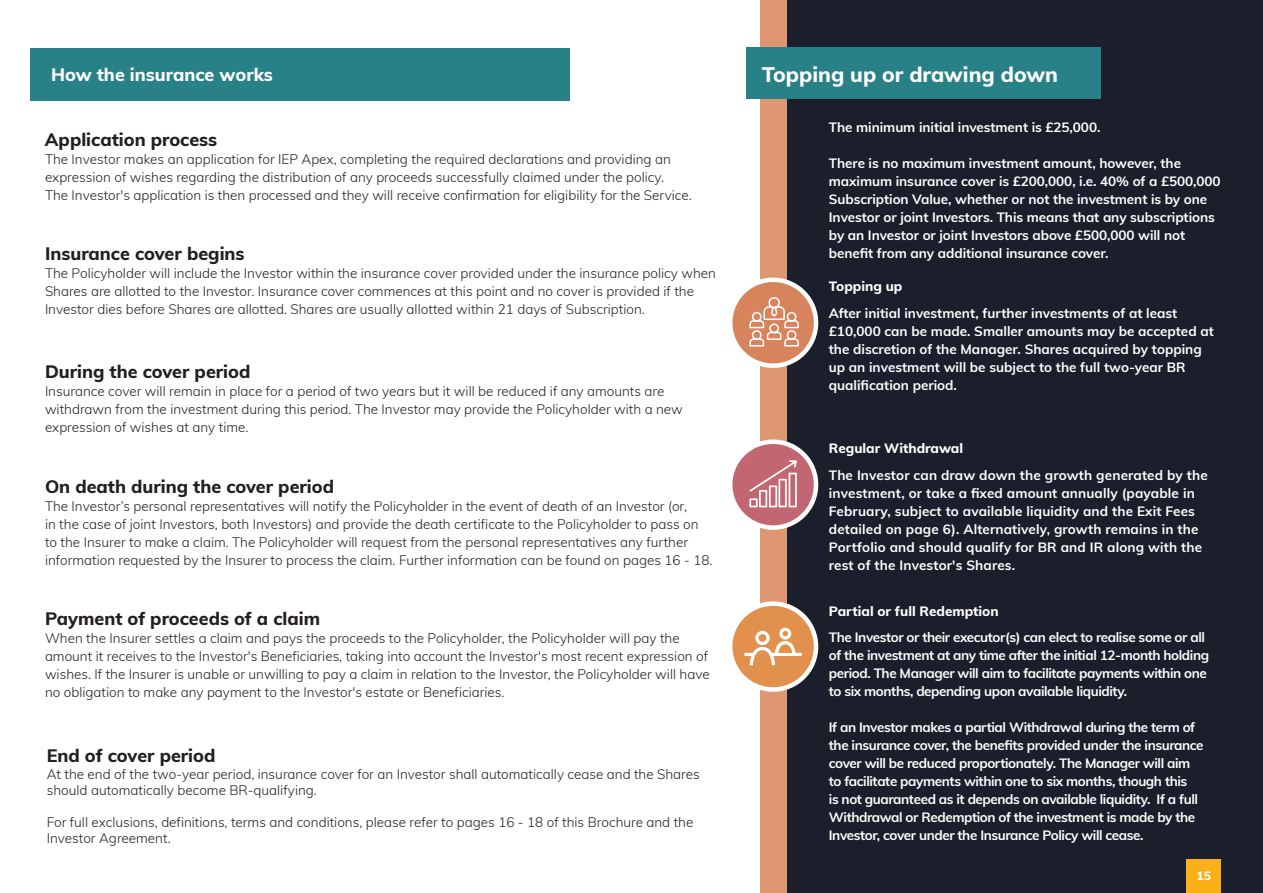
<style>
.page{position:relative;width:1263px;height:893px;background:#fff}
.page>*{position:absolute;margin:0;border:0;box-sizing:border-box;transform-origin:0 0}
.t1{font:800 21px "Muli";color:#fff}
.Heading_2{font:800 18px "Muli";color:#231f20}
.Heading_2-2{font:800 18px "Muli";color:#fff}
.Heading_2-3{font:300 13.5px/18px "Muli";color:#231f20}
.t2{font:700 13.5px/18px "Muli";letter-spacing:-.005em;color:#fff}
.t3{font:700 13.5px/18px "Muli";letter-spacing:-.03em;color:#fff}
.t4{font:800 13.5px "Muli";color:#fff}
.t5{font:800 12px "Muli";color:#fff}
</style>
<div class="page">
<div style="left:776px;top:0;width:487px;height:893px;background:#1a1f2b"></div>
<div style="left:760px;top:0;width:26px;height:893px;background:#de9770"></div>
<svg style="left:732px;top:436px;width:87px;height:98px"></svg>
<svg style="left:732px;top:597px;width:87px;height:99px"></svg>
<div style="left:746px;top:48px;width:355px;height:51px;background:#278186"></div>
<svg style="left:732px;top:274px;width:87px;height:98px"></svg>
<div style="left:30px;top:48px;width:540px;height:53px;background:#278186"></div>
<div style="left:1186px;top:859px;width:35px;height:34px;background:#fbb017"></div>
<p class="Heading_2-2" style="left:51px;top:61px;width:223px">How the insurance works</p>
<p class="Heading_2" style="left:45px;top:127px;width:174px">Application process</p>
<p class="Heading_2-3" style="left:45px;top:150px;width:648px">The Investor makes an application for IEP Apex, completing the required declarations and providing an expression of wishes regarding the distribution of any proceeds successfully claimed under the policy.<br>The Investor's application is then processed and they will receive confirmation for eligibility for the Service.</p>
<p class="Heading_2" style="left:45px;top:240px;width:201px">Insurance cover begins</p>
<p class="Heading_2-3" style="left:45px;top:263px;width:672px">The Policyholder will include the Investor within the insurance cover provided under the insurance policy when<br>Shares are allotted to the Investor. Insurance cover commences at this point and no cover is provided if the<br>Investor dies before Shares are allotted. Shares are usually allotted within 21 days of Subscription.</p>
<p class="Heading_2" style="left:45px;top:359px;width:207px">During the cover period</p>
<p class="Heading_2-3" style="left:45px;top:382px;width:639px">Insurance cover will remain in place for a period of two years but it will be reduced if any amounts are withdrawn from the investment during this period. The Investor may provide the Policyholder with a new expression of wishes at any time.</p>
<p class="Heading_2" style="left:45px;top:473px;width:291px">On death during the cover period</p>
<p class="Heading_2-3" style="left:45px;top:496px;width:669px">The Investor’s personal representatives will notify the Policyholder in the event of death of an Investor (or,<br>in the case of joint Investors, both Investors) and provide the death certificate to the Policyholder to pass on to the Insurer to make a claim. The Policyholder will request from the personal representatives any further information requested by the Insurer to process the claim. Further information can be found on pages 16 - 18.</p>
<p class="Heading_2" style="left:45px;top:605px;width:277px">Payment of proceeds of a claim</p>
<p class="Heading_2-3" style="left:45px;top:628px;width:666px">When the Insurer settles a claim and pays the proceeds to the Policyholder, the Policyholder will pay the amount it receives to the Investor's Beneficiaries, taking into account the Investor's most recent expression of wishes. If the Insurer is unable or unwilling to pay a claim in relation to the Investor, the Policyholder will have no obligation to make any payment to the Investor's estate or Beneficiaries.</p>
<p class="Heading_2" style="left:47px;top:743px;width:170px">End of cover period</p>
<p class="Heading_2-3" style="left:47px;top:765px;width:655px;line-height:16.2px">At the end of the two-year period, insurance cover for an Investor shall automatically cease and the Shares should automatically become BR-qualifying.</p>
<p class="Heading_2-3" style="left:47px;top:813px;width:648px;line-height:16.2px">For full exclusions, definitions, terms and conditions, please refer to pages 16 - 18 of this Brochure and the<br>Investor Agreement.</p>
<p class="t1" style="left:762px;top:59px;width:298px">Topping up or drawing down</p>
<p class="t2" style="left:829px;top:118px;width:273px">The minimum initial investment is £25,000.</p>
<p class="t2" style="left:829px;top:154px;width:393px">There is no maximum investment amount, however, the maximum insurance cover is £200,000, i.e. 40% of a £500,000<br>Subscription Value, whether or not the investment is by one Investor or joint Investors. This means that any subscriptions by an Investor or joint Investors above £500,000 will not benefit from any additional insurance cover.</p>
<p class="t4" style="left:829px;top:276px;width:75px">Topping up</p>
<p class="t2" style="left:829px;top:303px;width:387px">After initial investment, further investments of at least £10,000 can be made. Smaller amounts may be accepted at the discretion of the Manager. Shares acquired by topping up an investment will be subject to the full two-year BR qualification period.</p>
<p class="t4" style="left:829px;top:438px;width:136px">Regular Withdrawal</p>
<p class="t2" style="left:829px;top:465px;width:380px">The Investor can draw down the growth generated by the investment, or take a fixed amount annually (payable in February, subject to available liquidity and the Exit Fees detailed on page 6). Alternatively, growth remains in the Portfolio and should qualify for BR and IR along with the rest of the Investor's Shares.</p>
<p class="t4" style="left:829px;top:601px;width:171px">Partial or full Redemption</p>
<p class="t3" style="left:829px;top:628px;width:382px">The Investor or their executor(s) can elect to realise some or all of the investment at any time after the initial 12-month holding period. The Manager will aim to facilitate payments within one to six months, depending upon available liquidity.</p>
<p class="t3" style="left:829px;top:718px;width:376px">If an Investor makes a partial Withdrawal during the term of the insurance cover, the benefits provided under the insurance cover will be reduced proportionately. The Manager will aim to facilitate payments within one to six months, though this<br>is not guaranteed as it depends on available liquidity. If a full Withdrawal or Redemption of the investment is made by the Investor, cover under the Insurance Policy will cease.</p>
<p class="t5" style="left:1196px;top:867px;width:16px">15</p>
</div>
